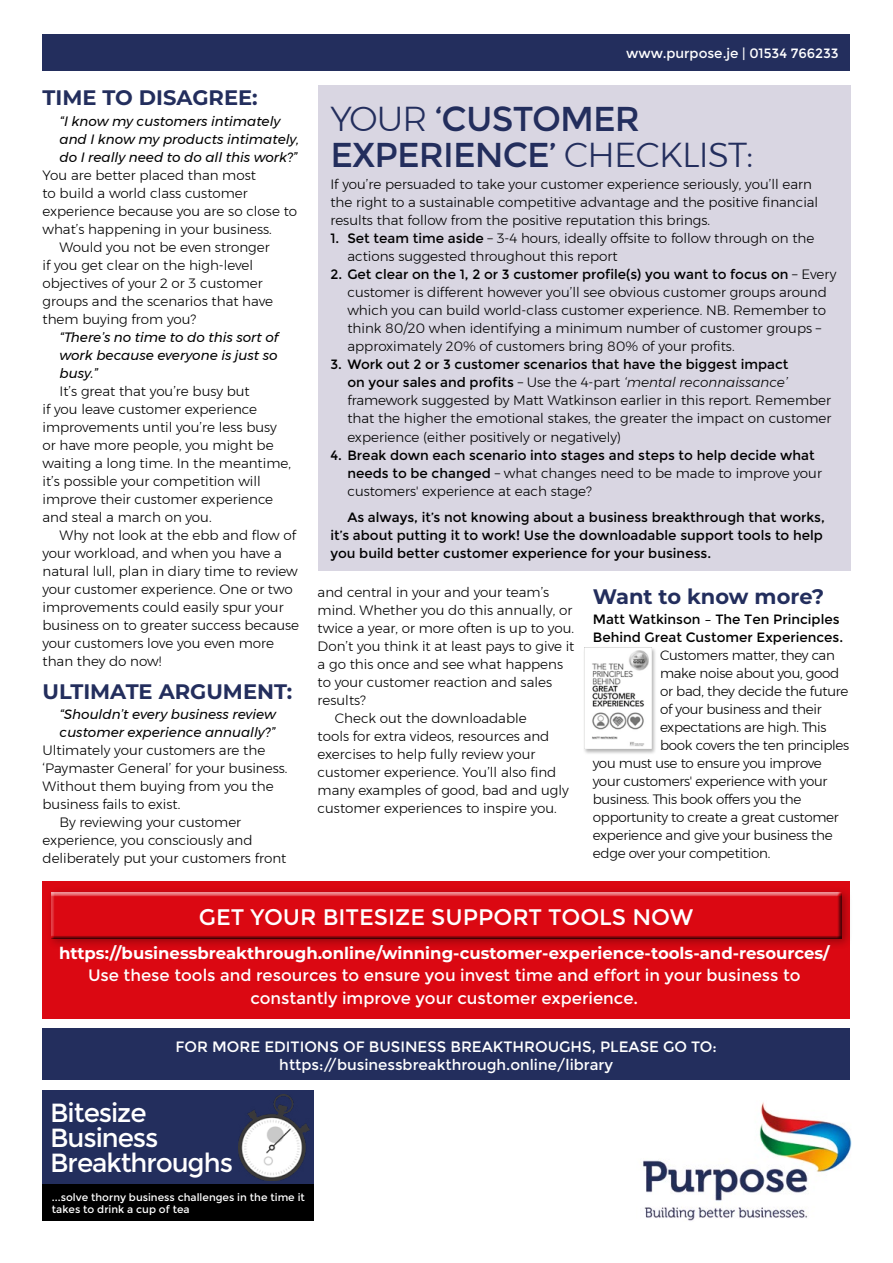
<style>
.page{position:relative;width:893px;height:1263px;background:#fff}
.page>*{position:absolute;margin:0;border:0;box-sizing:border-box;transform-origin:0 0}
.HEADING{font:34.5px/36px "Montserrat";letter-spacing:-.025em;color:#232e5d}
.body{font:26.25px "Montserrat";letter-spacing:-.04em;color:#fff}
.SUBHEAD_SM{font:22.5px "Montserrat";color:#fff}
.GREEN_SUBHEAD{font:700 21px "Montserrat";color:#232e5d}
.SUBHEAD{font:16.5px/22.5px "Montserrat";color:#fff;text-align:center}
.SUBHEAD-2{font:700 16.5px "Montserrat";color:#fff}
.SUBHEAD-3{font:15px/18px "Montserrat";color:#fff;text-align:center}
.body-2{font:300 13.5px/18px "Montserrat";color:#000}
.BULLIT{font:300 13.5px/18px "Montserrat";color:#000}
.body-3{font:300 13.5px "Montserrat";letter-spacing:-.02em;color:#000}
.body-4{font:13.5px/18px "Montserrat";color:#000}
.QUOTE{font:italic 13.5px/18px "Montserrat";color:#000}
.BULLIT-2{font:13.5px/18px "Montserrat";color:#000}
.t1{font:13.5px "Montserrat";color:#fff}
.body-5{font:10.5px/12px "Montserrat";color:#fff}
.s1{font-weight:300}
.s2{font-weight:400}
.s3{font-style:italic}
</style>
<div class="page">
<div style="left:43px;top:34px;width:807px;height:36px;background:#232e5d"></div>
<div style="left:43px;top:1029px;width:807px;height:51px;background:#232e5d"></div>
<div style="left:43px;top:1090px;width:271px;height:96px;background:#232e5d"></div>
<img style="left:238px;top:1094px;width:71px;height:87px">
<div style="left:43px;top:1184px;width:271px;height:36px;background:#000"></div>
<img style="left:643px;top:1102px;width:209px;height:119px">
<div style="left:43px;top:881px;width:807px;height:137px;background:#db0812"></div>
<div style="left:45px;top:886px;width:808px;height:64px;background:#000;opacity:.3"></div>
<div style="left:47px;top:887px;width:798px;height:53px;background:#d60711"></div>
<div style="left:48px;top:889px;width:798px;height:51px;background:#000;opacity:.75"></div>
<div style="left:318px;top:85px;width:532px;height:486px;background:#d9d6e2"></div>
<div style="left:583px;top:647px;width:74px;height:108px;background:#000;opacity:.3"></div>
<img style="left:584px;top:648px;width:67px;height:101px">
<p class="GREEN_SUBHEAD" style="left:43px;top:83px;width:217px">TIME TO DISAGREE:</p>
<p class="QUOTE" style="left:60px;top:112px;width:241px">“I know my customers intimately and I know my products intimately, do I really need to do all this work?”</p>
<p class="body-2" style="left:43px;top:165px;width:256px">You are better placed than most<br>to build a world class customer experience because you are so close to what’s happening in your business.</p>
<p class="body-2" style="left:43px;top:237px;width:232px;text-indent:17px">Would you not be even stronger if you get clear on the high-level objectives of your 2 or 3 customer groups and the scenarios that have them buying from you?</p>
<p class="QUOTE" style="left:60px;top:328px;width:220px;text-align:justify">“There’s no time to do this sort of work because everyone is just so busy.”</p>
<p class="body-2" style="left:43px;top:381px;width:250px;text-indent:17px">It’s great that you’re busy but<br>if you leave customer experience improvements until you’re less busy or have more people, you might be waiting a long time. In the meantime, it’s possible your competition will improve their customer experience and steal a march on you.</p>
<p class="body-2" style="left:43px;top:525px;width:258px;text-indent:17px">Why not look at the ebb and flow of your workload, and when you have a natural lull, plan in diary time to review your customer experience. One or two improvements could easily spur your business on to greater success because your customers love you even more than they do now!</p>
<p class="GREEN_SUBHEAD" style="left:43px;top:677px;width:251px">ULTIMATE ARGUMENT:</p>
<p class="QUOTE" style="left:60px;top:705px;width:218px">“Shouldn’t every business review customer experience annually?”</p>
<p class="body-2" style="left:43px;top:741px;width:246px">Ultimately your customers are the ‘Paymaster General’ for your business.<br>Without them buying from you the business fails to exist.</p>
<p class="body-2" style="left:43px;top:813px;width:245px;text-indent:17px">By reviewing your customer experience, you consciously and deliberately put your customers front</p>
<p class="t1" style="left:626px;top:45px;width:214px">www.purpose.je | 01534 766233</p>
<p class="HEADING" style="left:330px;top:101px;width:424px"><span class="s1">YOUR</span> ‘CUSTOMER<br>EXPERIENCE’ <span class="s1">CHECKLIST:</span></p>
<p class="body-2" style="left:330px;top:175px;width:489px">If you’re persuaded to take your customer experience seriously, you’ll earn the right to a sustainable competitive advantage and the positive financial results that follow from the positive reputation this brings.</p>
<p class="BULLIT" style="left:347px;top:229px;width:469px;text-indent:-17px"><span class="s2">1. Set team time aside</span> – 3-4 hours, ideally offsite to follow through on the actions suggested throughout this report</p>
<p class="BULLIT" style="left:347px;top:265px;width:491px;text-indent:-17px"><span class="s2">2. Get clear on the 1, 2 or 3 customer profile(s) you want to focus on</span> – Every customer is different however you’ll see obvious customer groups around which you can build world-class customer experience. NB. Remember to think 80/20 when identifying a minimum number of customer groups – approximately 20% of customers bring 80% of your profits.</p>
<p class="BULLIT" style="left:347px;top:355px;width:485px;text-indent:-17px"><span class="s2">3. Work out 2 or 3 customer scenarios that have the biggest impact<br>on your sales and profits</span> – Use the 4-part <span class="s3">‘mental reconnaissance’ </span>framework suggested by Matt Watkinson earlier in this report. Remember that the higher the emotional stakes, the greater the impact on customer experience (either positively or negatively)</p>
<p class="BULLIT-2" style="left:347px;top:446px;width:476px;text-indent:-17px">4. Break down each scenario into stages and steps to help decide what needs to be changed <span class="s1">– what changes need to be made to improve your customers' experience at each stage?</span></p>
<p class="body-4" style="left:330px;top:508px;width:496px;text-indent:17px">As always, it’s not knowing about a business breakthrough that works, it’s about putting it to work! Use the downloadable support tools to help you build better customer experience for your business.</p>
<p class="body-2" style="left:318px;top:583px;width:258px">and central in your and your team’s mind. Whether you do this annually, or twice a year, or more often is up to you.<br>Don’t you think it at least pays to give it a go this once and see what happens to your customer reaction and sales results?</p>
<p class="body-2" style="left:318px;top:709px;width:253px;text-indent:17px">Check out the downloadable<br>tools for extra videos, resources and exercises to help fully review your customer experience. You’ll also find many examples of good, bad and ugly customer experiences to inspire you.</p>
<p class="GREEN_SUBHEAD" style="left:593px;top:581px;width:233px">Want to know more?</p>
<p class="body-4" style="left:593px;top:610px;width:252px">Matt Watkinson – The Ten Principles<br>Behind Great Customer Experiences.</p>
<p class="body-3" style="left:660px;top:645px;width:176px">Customers matter, they can</p>
<p class="body-3" style="left:660px;top:663px;width:181px">make noise about you, good</p>
<p class="body-3" style="left:660px;top:681px;width:190px">or bad, they decide the future</p>
<p class="body-3" style="left:660px;top:699px;width:163px">of your business and their</p>
<p class="body-3" style="left:660px;top:717px;width:168px">expectations are high. This</p>
<p class="body-3" style="left:660px;top:735px;width:191px">book covers the ten principles</p>
<p class="body-3" style="left:593px;top:753px;width:231px">you must use to ensure you improve</p>
<p class="body-3" style="left:593px;top:771px;width:236px">your customers' experience with your</p>
<p class="body-3" style="left:593px;top:789px;width:210px">business. This book offers you the</p>
<p class="body-3" style="left:593px;top:807px;width:248px">opportunity to create a great customer</p>
<p class="body-3" style="left:593px;top:825px;width:241px">experience and give your business the</p>
<p class="body-3" style="left:593px;top:843px;width:179px">edge over your competition.</p>
<p class="SUBHEAD_SM" style="left:199px;top:904px;width:496px">GET YOUR BITESIZE SUPPORT TOOLS NOW</p>
<p class="SUBHEAD-2" style="left:59px;top:941px;width:772px">https://businessbreakthrough.online/winning-customer-experience-tools-and-resources/</p>
<p class="SUBHEAD" style="left:88px;top:964px;width:714px">Use these tools and resources to ensure you invest time and effort in your business to constantly improve your customer experience.</p>
<p class="SUBHEAD-3" style="left:176px;top:1038px;width:543px">FOR MORE EDITIONS OF BUSINESS BREAKTHROUGHS, PLEASE GO TO: https://businessbreakthrough.online/library</p>
<p class="body" style="left:50px;top:1097px;width:98px">Bitesize</p>
<p class="body" style="left:50px;top:1123px;width:110px">Business</p>
<p class="body" style="left:50px;top:1148px;width:184px">Breakthroughs</p>
<p class="body-5" style="left:52px;top:1191px;width:255px">...solve thorny business challenges in the time it takes to drink a cup of tea</p>
</div>
